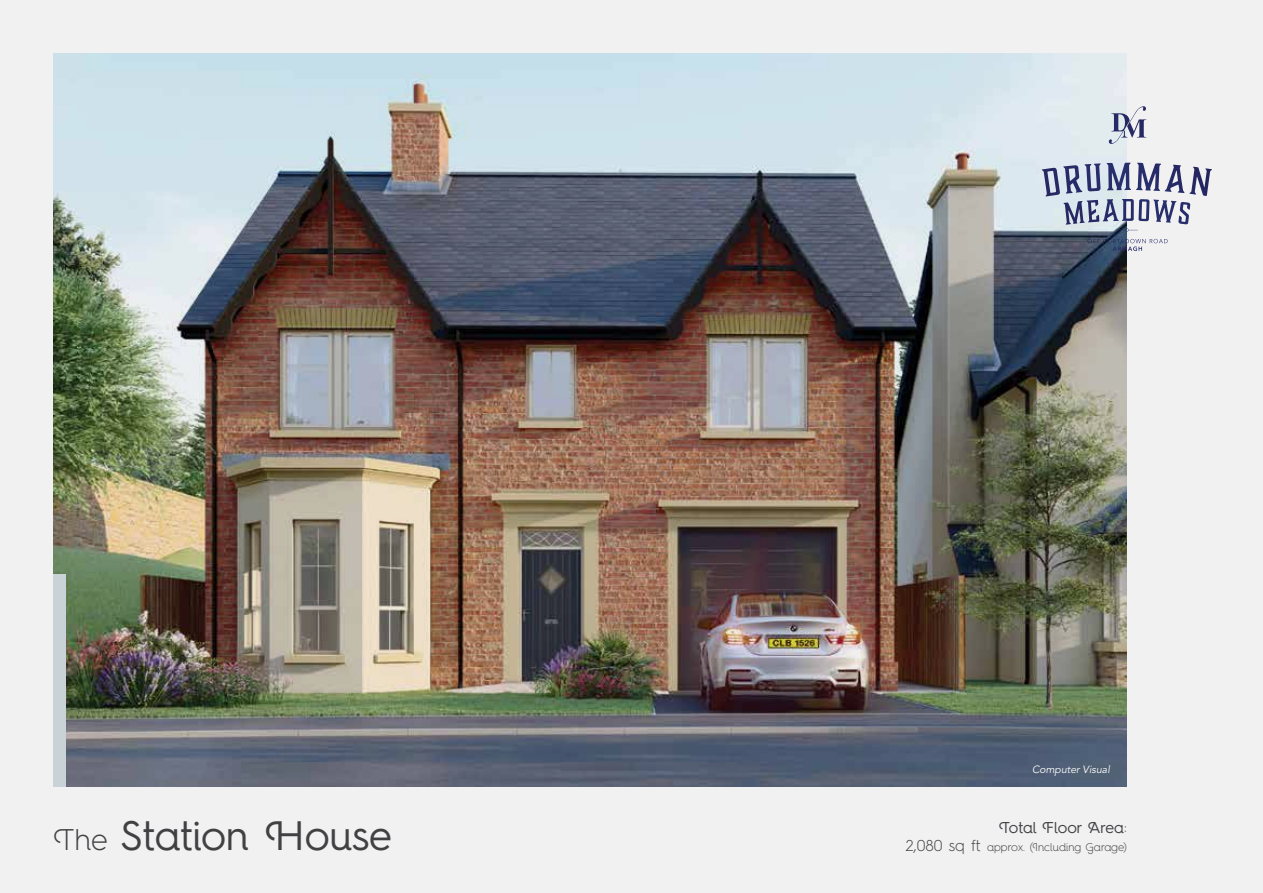
<style>
.page{position:relative;width:1263px;height:893px;background:#f1f1f2}
.page>*{position:absolute;margin:0;border:0;box-sizing:border-box;transform-origin:0 0}
.t1{font:41.25px "Hurme Geometric Sans 4";color:#414042}
.t2{font:15.75px "Hurme Geometric Sans 4";color:#414042}
.t3{font:300 11.25px "Hurme Geometric Sans 4";color:#414042}
.t4{font:italic 10.5px "Avenir LT Std";color:#fff}
.s1{font-weight:300;font-size:30px}
.s2{font-weight:300}
.s3{font-size:15.75px}
</style>
<div class="page">
<img style="left:53px;top:53px;width:1074px;height:734px">
<div style="left:53px;top:574px;width:13px;height:213px;background:#c8d2d7"></div>
<svg style="left:1109px;top:106px;width:37px;height:38px"></svg>
<svg style="left:1116px;top:228px;width:22px;height:4px"></svg>
<p class="t4" style="left:1032px;top:764px;width:79px">Computer Visual</p>
<h1 class="t1" style="left:53px;top:807px;width:340px"><span class="s1">The</span> Station House</h1>
<h2 class="t2" style="left:999px;top:816px;width:130px">Total Floor Area<span class="s2">:</span></h2>
<p class="t3" style="left:906px;top:839px;width:223px"><span class="s3">2,080 sq ft</span> approx. (Including Garage)</p>
</div>
